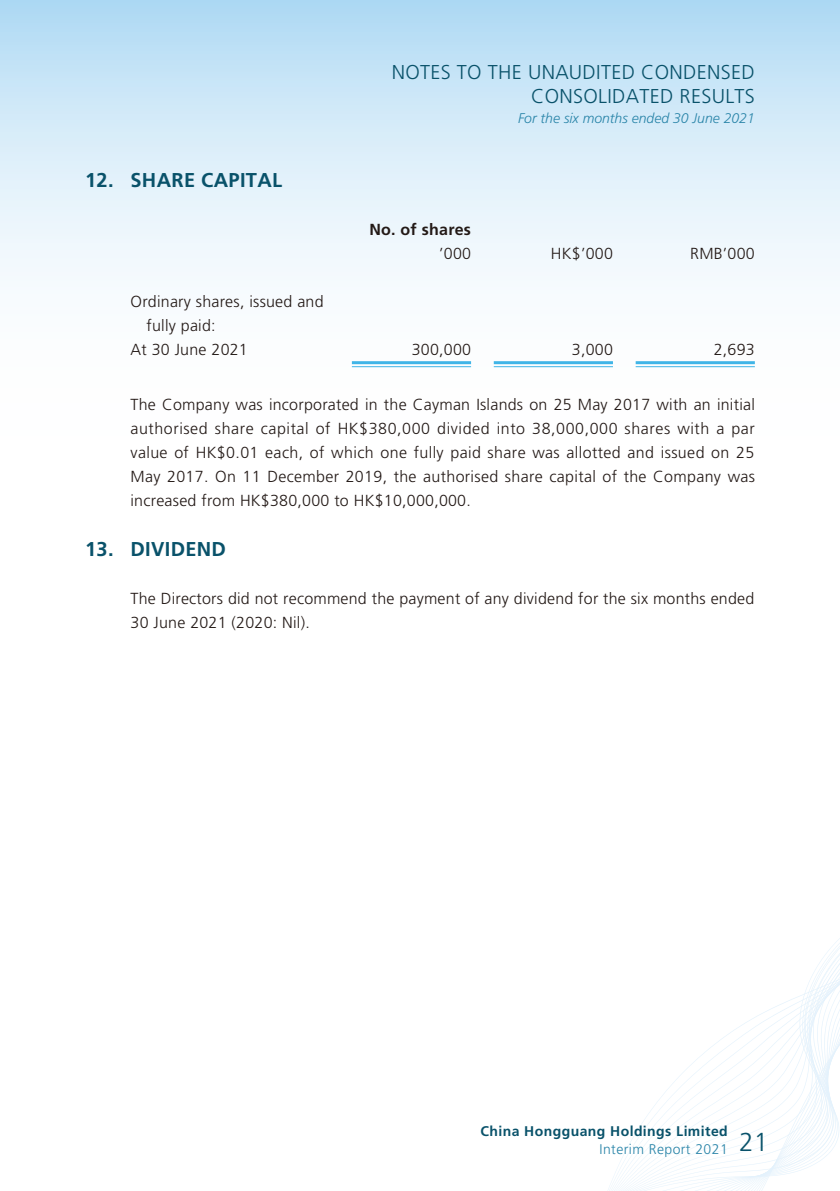
<style>
.page{position:relative;width:840px;height:1191px;background:#fff}
.page>*{position:absolute;margin:0;border:0;box-sizing:border-box;transform-origin:0 0}
.t1{font:300 26px "Frutiger LT Std";color:#09526a}
.t2{font:300 20px/24px "Frutiger LT Std";letter-spacing:.015em;color:#09526a;text-align:right}
.t3{font:700 20px "Frutiger LT Std";letter-spacing:.015em;color:#09526a}
.t4{font:300 16px/24px "Frutiger LT Std";letter-spacing:.015em;color:#231916;text-align:justify}
.t5{font:700 16px "Frutiger LT Std";letter-spacing:.015em;color:#231916}
.t6{font:italic 300 14px "Frutiger LT Std";color:#2984a8}
.t7{font:700 14px "Frutiger LT Std";letter-spacing:.03em;color:#09526a}
.t8{font:300 14px "Frutiger LT Std";letter-spacing:.03em;color:#2984a8}
</style>
<div class="page">
<div style="left:0;top:0;width:839px;height:446px;background:linear-gradient(to bottom,#bbdff5,#fff)"></div>
<svg style="left:608px;top:939px;width:231px;height:252px"></svg>
<hr style="left:351px;top:361px;width:120px;height:3px;background:#40b5e7">
<hr style="left:351px;top:366px;width:120px;height:1px;background:#40b5e7">
<hr style="left:493px;top:361px;width:119px;height:3px;background:#40b5e7">
<hr style="left:493px;top:366px;width:119px;height:1px;background:#40b5e7">
<hr style="left:635px;top:361px;width:119px;height:3px;background:#40b5e7">
<hr style="left:635px;top:366px;width:119px;height:1px;background:#40b5e7">
<p class="t2" style="left:391px;top:60px;width:364px">NOTES TO THE UNAUDITED CONDENSED<br>CONSOLIDATED RESULTS</p>
<p class="t3" style="left:85px;top:168px;width:198px">12. SHARE CAPITAL</p>
<p class="t6" style="left:517px;top:110px;width:238px">For the six months ended 30 June 2021</p>
<p class="t5" style="left:369px;top:220px;width:103px">No. of shares</p>
<p class="t4" style="left:439px;top:241px;width:33px">’000</p>
<p class="t4" style="left:550px;top:241px;width:63px">HK$’000</p>
<p class="t4" style="left:689px;top:241px;width:66px">RMB’000</p>
<p class="t4" style="left:130px;top:289px;width:194px">Ordinary shares, issued and</p>
<p class="t4" style="left:146px;top:313px;width:71px">fully paid:</p>
<p class="t4" style="left:130px;top:337px;width:119px">At 30 June 2021</p>
<p class="t4" style="left:411px;top:337px;width:61px">300,000</p>
<p class="t4" style="left:571px;top:337px;width:42px">3,000</p>
<p class="t4" style="left:713px;top:337px;width:42px">2,693</p>
<p class="t4" style="left:130px;top:392px;width:625px">The Company was incorporated in the Cayman Islands on 25 May 2017 with an initial authorised share capital of HK$380,000 divided into 38,000,000 shares with a par value of HK$0.01 each, of which one fully paid share was allotted and issued on 25<br>May 2017. On 11 December 2019, the authorised share capital of the Company was increased from HK$380,000 to HK$10,000,000.</p>
<p class="t3" style="left:85px;top:537px;width:142px">13. DIVIDEND</p>
<p class="t4" style="left:130px;top:586px;width:625px">The Directors did not recommend the payment of any dividend for the six months ended<br>30 June 2021 (2020: Nil).</p>
<p class="t7" style="left:480px;top:1123px;width:249px">China Hongguang Holdings Limited</p>
<p class="t8" style="left:599px;top:1141px;width:130px">Interim Report 2021</p>
<h1 class="t1" style="left:738px;top:1127px;width:30px">21</h1>
</div>
